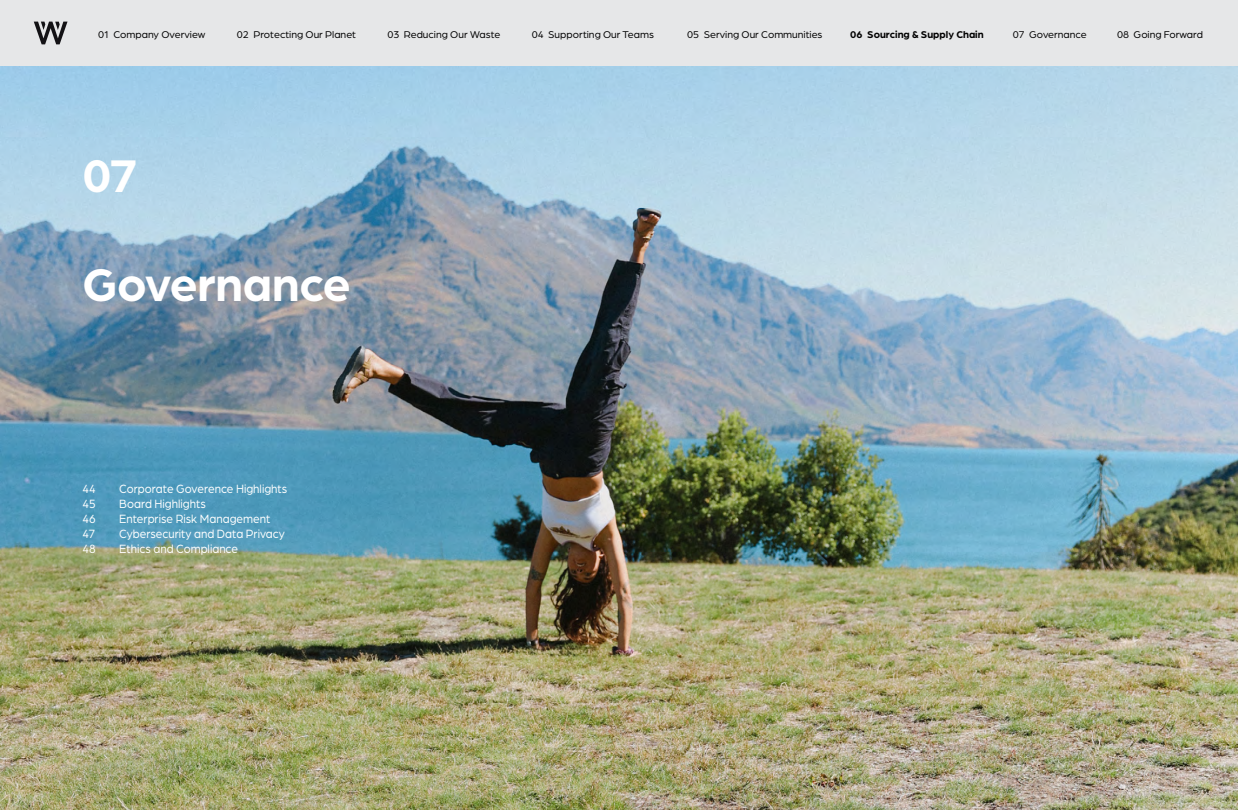
<style>
.page{position:relative;width:1238px;height:810px;background:#fff}
.page>*{position:absolute;margin:0;border:0;box-sizing:border-box;transform-origin:0 0}
.t1{font:700 48.75px "Arboria";letter-spacing:-.01em;color:#fff}
.t2{font:12.75px/15px "Arboria";color:#fff;text-align:justify;scale:.91 1}
.t3{font:10.5px "Arboria";color:#000}
.t4{font:700 10.5px "Arboria";color:#000}
</style>
<div class="page">
<img style="left:0;top:66px;width:1238px;height:744px">
<div style="left:0;top:0;width:1238px;height:66px;background:#e6e7e8"></div>
<svg style="left:34px;top:22px;width:34px;height:22px"></svg>
<p class="t3" style="left:98px;top:28px;width:109px">01 Company Overview</p>
<p class="t3" style="left:237px;top:28px;width:121px">02 Protecting Our Planet</p>
<p class="t3" style="left:387px;top:28px;width:114px">03 Reducing Our Waste</p>
<p class="t3" style="left:531px;top:28px;width:124px">04 Supporting Our Teams</p>
<p class="t3" style="left:687px;top:28px;width:137px">05 Serving Our Communities</p>
<p class="t4" style="left:850px;top:27px;width:135px">06 Sourcing &amp; Supply Chain</p>
<p class="t3" style="left:1012px;top:28px;width:75px">07 Governance</p>
<p class="t3" style="left:1117px;top:28px;width:88px">08 Going Forward</p>
<h1 class="t1" style="left:82px;top:142px;width:56px">07</h1>
<h1 class="t1" style="left:82px;top:252px;width:270px">Governance</h1>
<p class="t2" style="left:83px;top:481px;width:16px">44<br>45<br>46<br>47<br>48</p>
<p class="t2" style="left:119px;top:481px;width:186px;text-align:left">Corporate Goverence Highlights<br>Board Highlights<br>Enterprise Risk Management<br>Cybersecurity and Data Privacy<br>Ethics and Compliance</p>
</div>
